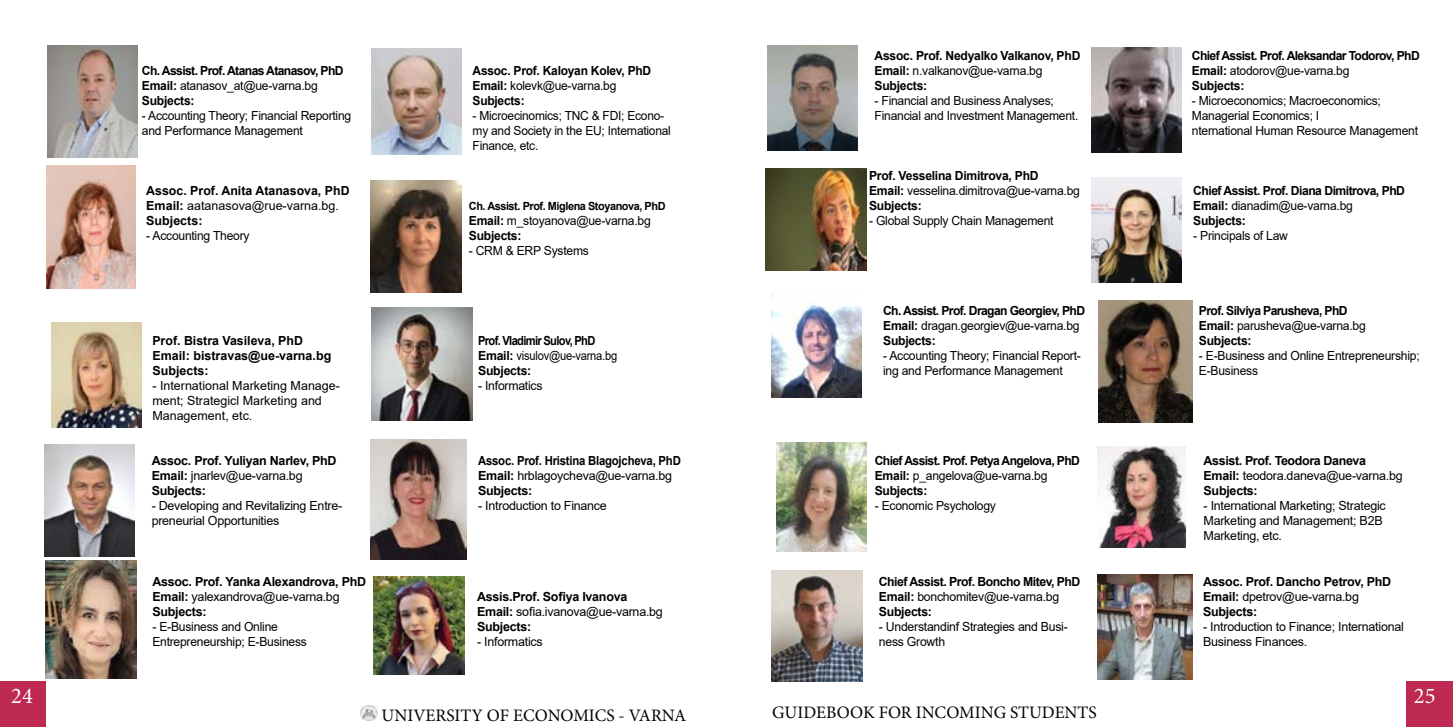
<style>
.page{position:relative;width:1453px;height:727px;background:#fff}
.page>*{position:absolute;margin:0;border:0;box-sizing:border-box;transform-origin:0 0}
.t1{font:22.5px "Minion Pro";color:#fff}
.t2{font:700 22.5px "Arial";color:#fff}
.t3{font:17.5px "Minion Pro";color:#000}
.t4{font:15px "Minion Pro";color:#000;scale:1.5 1}
.t5{font:12.5px/15px "Arial";letter-spacing:-.02em;color:#000}
.t6{font:700 12.5px/15px "Arial";letter-spacing:-.02em;color:#000}
.t7{font:700 12.5px/15px "Arial";letter-spacing:-.05em;color:#000}
.t8{font:700 12.5px/15px "Arial";letter-spacing:-.04em;color:#000}
.t9{font:700 12.5px/15px "Arial";color:#000}
.t10{font:12.5px/15px "Arial";letter-spacing:-.02em;color:#000;scale:.96 1}
.t11{font:700 12.5px/15px "Arial";letter-spacing:-.02em;color:#000;scale:.91 1}
.t12{font:12.5px/15px "Arial";color:#000}
.t13{font:700 12.5px/15px "Arial";letter-spacing:-.02em;color:#000;scale:.96 1}
.t14{font:700 12.5px/15px "Arial";letter-spacing:-.06em;color:#000;scale:.89 1}
.t15{font:700 11.25px "Arial";letter-spacing:-.04em;color:#000}
.s1{font-weight:400}
.s2{font-weight:700}
</style>
<div class="page">
<img style="left:371px;top:49px;width:91px;height:105px">
<img style="left:44px;top:444px;width:91px;height:112px">
<div style="left:0;top:681px;width:45px;height:45px;background:#be2951"></div>
<img style="left:767px;top:45px;width:91px;height:105px">
<img style="left:1091px;top:177px;width:91px;height:105px">
<img style="left:1091px;top:47px;width:90px;height:105px">
<img style="left:771px;top:292px;width:90px;height:105px">
<div style="left:1406px;top:681px;width:47px;height:45px;background:#be2951"></div>
<img style="left:51px;top:322px;width:90px;height:105px">
<img style="left:371px;top:181px;width:90px;height:111px">
<img style="left:360px;top:705px;width:17px;height:15px">
<img style="left:1097px;top:446px;width:88px;height:101px">
<img style="left:771px;top:570px;width:91px;height:111px">
<img style="left:47px;top:45px;width:90px;height:113px">
<img style="left:765px;top:169px;width:101px;height:101px">
<img style="left:46px;top:165px;width:89px;height:124px">
<img style="left:371px;top:439px;width:96px;height:120px">
<img style="left:371px;top:308px;width:101px;height:112px">
<img style="left:776px;top:442px;width:90px;height:109px">
<img style="left:1098px;top:300px;width:94px;height:122px">
<img style="left:45px;top:560px;width:91px;height:117px">
<img style="left:373px;top:576px;width:91px;height:98px">
<img style="left:1097px;top:574px;width:95px;height:105px">
<h1 class="t2" style="left:18px;top:680px;width:27px">24</h1>
<h1 class="t1" style="left:11px;top:680px;width:23px">24</h1>
<p class="t7" style="left:142px;top:63px;width:203px">Ch. Assist. Prof. Atanas Atanasov, PhD<br>Email: <span class="s1">atanasov_at@ue-varna.bg<br></span>Subjects:</p>
<p class="t5" style="left:142px;top:108px;width:211px">- Accounting Theory; Financial Reporting and Performance Management</p>
<p class="t9" style="left:146px;top:183px;width:205px">Assoc. Prof. Anita Atanasova, PhD<br>Email: <span class="s1">aatanasova@rue-varna.bg.<br></span>Subjects:</p>
<p class="t5" style="left:146px;top:228px;width:105px">- Accounting Theory</p>
<p class="t9" style="left:152px;top:333px;width:180px">Prof. Bistra Vasileva, PhD<br>Email: bistravas@ue-varna.bg<br>Subjects:</p>
<p class="t12" style="left:152px;top:378px;width:189px">- International Marketing Manage&shy;ment; Strategicl Marketing and<br>Management, etc.</p>
<p class="t6" style="left:152px;top:453px;width:186px">Assoc. Prof. Yuliyan Narlev, PhD<br>Email: <span class="s1">jnarlev@ue-varna.bg<br></span>Subjects:</p>
<p class="t5" style="left:152px;top:498px;width:192px">- Developing and Revitalizing Entre&shy;preneurial Opportunities</p>
<p class="t6" style="left:152px;top:573px;width:215px">Assoc. Prof. Yanka Alexandrova, PhD<br>Email: <span class="s1">yalexandrova@ue-varna.bg<br></span>Subjects:</p>
<p class="t5" style="left:152px;top:618px;width:156px">- E-Business and Online<br>Entrepreneurship; E-Business</p>
<p class="t13" style="left:472px;top:63px;width:188px">Assoc. Prof. Kaloyan Kolev, PhD<br>Email: <span class="s1">kolevk@ue-varna.bg<br></span>Subjects:</p>
<p class="t10" style="left:472px;top:108px;width:208px">- Microecinomics; TNC &amp; FDI; Econo&shy;my and Society in the EU; International<br>Finance, etc.</p>
<p class="t15" style="left:469px;top:198px;width:198px">Ch. Assist. Prof. Miglena Stoyanova, PhD</p>
<p class="t5" style="left:469px;top:213px;width:183px"><span class="s2">Email:</span> m_stoyanova@ue-varna.bg<br><span class="s2">Subjects:</span></p>
<p class="t5" style="left:469px;top:243px;width:122px">- CRM &amp; ERP Systems</p>
<p class="t14" style="left:478px;top:333px;width:158px">Prof. Vladimir Sulov, PhD<br>Email: <span class="s1">visulov@ue-varna.bg<br></span>Subjects:</p>
<p class="t5" style="left:478px;top:378px;width:66px">- Informatics</p>
<p class="t11" style="left:478px;top:453px;width:224px">Assoc. Prof. Hristina Blagojcheva, PhD<br>Email: <span class="s1">hrblagoycheva@ue-varna.bg<br></span>Subjects:</p>
<p class="t5" style="left:478px;top:498px;width:130px">- Introduction to Finance</p>
<p class="t6" style="left:477px;top:588px;width:187px">Assis.Prof. Sofiya Ivanova<br>Email: <span class="s1">sofia.ivanova@ue-varna.bg<br></span>Subjects:</p>
<p class="t5" style="left:477px;top:633px;width:67px">- Informatics</p>
<p class="t6" style="left:874px;top:48px;width:207px">Assoc. Prof. Nedyalko Valkanov, PhD<br>Email: <span class="s1">n.valkanov@ue-varna.bg<br></span>Subjects:</p>
<p class="t5" style="left:874px;top:93px;width:205px">- Financial and Business Analyses;<br>Financial and Investment Management.</p>
<p class="t6" style="left:869px;top:168px;width:212px">Prof. Vesselina Dimitrova, PhD<br>Email: <span class="s1">vesselina.dimitrova@ue-varna.bg<br></span>Subjects:</p>
<p class="t5" style="left:869px;top:213px;width:186px">- Global Supply Chain Management</p>
<p class="t7" style="left:883px;top:303px;width:203px">Ch. Assist. Prof. Dragan Georgiev, PhD<br>Email: <span class="s1">dragan.georgiev@ue-varna.bg<br></span>Subjects:</p>
<p class="t5" style="left:883px;top:348px;width:199px">- Accounting Theory; Financial Report&shy;ing and Performance Management</p>
<p class="t7" style="left:875px;top:453px;width:207px">Chief Assist. Prof. Petya Angelova, PhD<br>Email: <span class="s1">p_angelova@ue-varna.bg<br></span>Subjects:</p>
<p class="t5" style="left:875px;top:498px;width:123px">- Economic Psychology</p>
<p class="t8" style="left:879px;top:573px;width:203px">Chief Assist. Prof. Boncho Mitev, PhD<br>Email: <span class="s1">bonchomitev@ue-varna.bg<br></span>Subjects:</p>
<p class="t5" style="left:879px;top:618px;width:190px">- Understandinf Strategies and Busi&shy;ness Growth</p>
<p class="t4" style="left:1020px;top:693px;width:16px">na</p>
<h2 class="t3" style="left:381px;top:703px;width:306px">UNIVERSITY OF ECONOMICS - VARNA</h2>
<h2 class="t3" style="left:772px;top:700px;width:326px">GUIDEBOOK FOR INCOMING STUDENTS</h2>
<p class="t7" style="left:1192px;top:48px;width:229px">Chief Assist. Prof. Aleksandar Todorov, PhD<br>Email: <span class="s1">atodorov@ue-varna.bg<br></span>Subjects:</p>
<p class="t5" style="left:1192px;top:93px;width:228px">- Microeconomics; Macroeconomics;<br>Managerial Economics; I<br>nternational Human Resource Management</p>
<p class="t8" style="left:1193px;top:183px;width:213px">Chief Assist. Prof. Diana Dimitrova, PhD<br>Email: <span class="s1">dianadim@ue-varna.bg<br></span>Subjects:</p>
<p class="t5" style="left:1193px;top:228px;width:96px">- Principals of Law</p>
<p class="t7" style="left:1199px;top:303px;width:168px">Prof. Silviya Parusheva, PhD<br>Email: <span class="s1">parusheva@ue-varna.bg<br></span>Subjects:</p>
<p class="t5" style="left:1199px;top:348px;width:222px">- E-Business and Online Entrepreneurship;<br>E-Business</p>
<p class="t6" style="left:1203px;top:453px;width:201px">Assist. Prof. Teodora Daneva<br>Email: <span class="s1">teodora.daneva@ue-varna.bg<br></span>Subjects:</p>
<p class="t5" style="left:1203px;top:498px;width:184px">- International Marketing; Strategic<br>Marketing and Management; B2B<br>Marketing, etc.</p>
<p class="t6" style="left:1203px;top:573px;width:190px">Assoc. Prof. Dancho Petrov, PhD<br>Email: <span class="s1">dpetrov@ue-varna.bg<br></span>Subjects:</p>
<p class="t5" style="left:1203px;top:618px;width:202px">- Introduction to Finance; International<br>Business Finances.</p>
<h1 class="t2" style="left:1410px;top:680px;width:14px">2</h1>
<h1 class="t1" style="left:1414px;top:680px;width:23px">25</h1>
</div>
